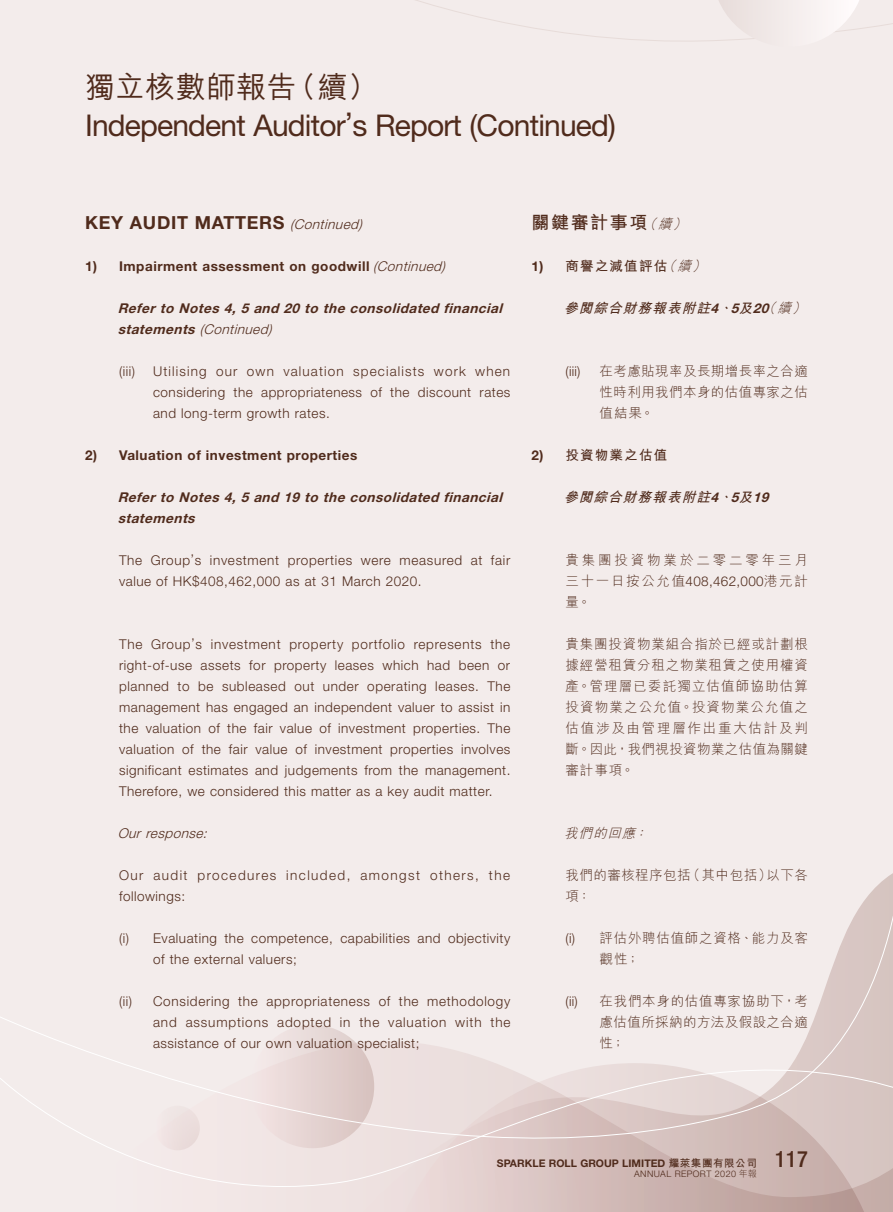
<style>
.page{position:relative;width:893px;height:1212px;background:#f3eceb}
.page>*{position:absolute;margin:0;border:0;box-sizing:border-box;transform-origin:0 0}
.t1{font:30px "Helvetica Neue LT Std";letter-spacing:-.025em;color:#502b1c}
.t2{font:500 30px "M Hei HK";letter-spacing:.01em;color:#502b1c}
.t3{font:500 condensed 22.5px "Helvetica Neue LT Std";color:#502b1c}
.Heading_1{font:700 18px "Helvetica Neue LT Std";letter-spacing:.04em;color:#502b1c}
.C_Heading_1{font:700 18px "M Hei HK";letter-spacing:.09em;color:#502b1c}
.Body_Text{font:300 13.5px/21px "Helvetica Neue LT Std";letter-spacing:.04em;color:#502b1c;text-align:justify}
.C_Body_Text{font:300 13.5px/21px "M Hei HK";letter-spacing:.055em;color:#502b1c;text-align:justify}
.Heading_3{font:italic 700 13.5px/21px "Helvetica Neue LT Std";color:#502b1c}
.Heading_2{font:700 13.5px "Helvetica Neue LT Std";letter-spacing:.04em;color:#502b1c}
.Body_Text-2{font:300 13.5px/21px "Helvetica Neue LT Std";letter-spacing:.105em;color:#502b1c}
.C_Heading_3{font:italic 700 13.5px "M Hei HK";color:#502b1c}
.C_Heading_2{font:700 13.5px "M Hei HK";letter-spacing:.09em;color:#502b1c}
.C_Body_Text-2{font:300 13.5px/21px "M Hei HK";letter-spacing:.035em;color:#502b1c}
.Body_Text-3{font:italic 300 13.5px "Helvetica Neue LT Std";color:#502b1c}
.C_Body_Text-3{font:300 13.5px "Helvetica Neue LT Std";color:#502b1c}
.C_Body_Text-4{font:italic 300 13.5px "M Hei HK";color:#502b1c}
.t4{font:700 10.5px "Helvetica Neue LT Std";letter-spacing:.005em;color:#502b1c}
.t5{font:300 9px "Helvetica Neue LT Std";letter-spacing:.045em;color:#502b1c}
.s1{font-weight:300;font-style:italic;font-size:13.5px}
.s2{font-weight:300;font-style:italic}
.s3{font-weight:300}
.s4{font-family:"Helvetica Neue LT Std"}
.s5{font-family:"M Hei HK"}
</style>
<div class="page">
<svg style="left:363px;top:1206px;width:530px;height:6px;background:#d1bab6"></svg>
<svg style="left:0;top:873px;width:893px;height:333px"></svg>
<svg style="left:416px;top:0;width:477px;height:42px"></svg>
<p class="t2" style="left:85px;top:66px;width:295px">獨立核數師報告（續）</p>
<p class="t1" style="left:85px;top:107px;width:532px">Independent Auditor’s Report (Continued)</p>
<p class="Heading_1" style="left:85px;top:211px;width:279px">KEY AUDIT MATTERS <span class="s1">(Continued)</span></p>
<p class="Heading_2" style="left:85px;top:258px;width:362px">1) Impairment assessment on goodwill <span class="s2">(Continued)</span></p>
<p class="Heading_3" style="left:118px;top:297px;width:390px">Refer to Notes 4, 5 and 20 to the consolidated financial statements <span class="s3">(Continued)</span></p>
<p class="Body_Text" style="left:119px;top:360px;width:18px">(iii)</p>
<p class="Body_Text" style="left:153px;top:360px;width:359px">Utilising our own valuation specialists work when considering the appropriateness of the discount rates and long-term growth rates.</p>
<p class="Heading_2" style="left:85px;top:447px;width:274px">2) Valuation of investment properties</p>
<p class="Heading_3" style="left:118px;top:486px;width:390px">Refer to Notes 4, 5 and 19 to the consolidated financial statements</p>
<p class="Body_Text" style="left:119px;top:549px;width:393px">The Group’s investment properties were measured at fair value of HK$408,462,000 as at 31 March 2020.</p>
<p class="Body_Text" style="left:119px;top:633px;width:393px">The Group’s investment property portfolio represents the right-of-use assets for property leases which had been or planned to be subleased out under operating leases. The management has engaged an independent valuer to assist in the valuation of the fair value of investment properties. The valuation of the fair value of investment properties involves significant estimates and judgements from the management.<br>Therefore, we considered this matter as a key audit matter.</p>
<p class="Body_Text-3" style="left:118px;top:825px;width:95px">Our response:</p>
<p class="Body_Text-2" style="left:119px;top:864px;width:392px">Our audit procedures included, amongst others, the followings:</p>
<p class="Body_Text" style="left:153px;top:927px;width:359px;text-indent:-34px">(i) Evaluating the competence, capabilities and objectivity of the external valuers;</p>
<p class="Body_Text" style="left:119px;top:990px;width:15px">(ii)</p>
<p class="Body_Text" style="left:153px;top:990px;width:359px">Considering the appropriateness of the methodology and assumptions adopted in the valuation with the assistance of our own valuation specialist;</p>
<p class="C_Heading_1" style="left:531px;top:209px;width:160px">關鍵審計事項<span class="s1">（續）</span></p>
<p class="C_Heading_2" style="left:531px;top:256px;width:179px"><span class="s4">1)</span> 商譽之減值評估<span class="s2">（續）</span></p>
<p class="C_Heading_3" style="left:564px;top:298px;width:246px">參閱綜合財務報表附註<span class="s4">4</span>、<span class="s4">5</span>及<span class="s4">20</span><span class="s3">（續）</span></p>
<p class="C_Body_Text-3" style="left:566px;top:363px;width:16px">(iii)</p>
<p class="C_Body_Text" style="left:600px;top:360px;width:210px">在考慮貼現率及長期增長率之合適性時利用我們本身的估值專家之估值結果。</p>
<p class="C_Heading_2" style="left:531px;top:445px;width:137px"><span class="s4">2)</span> 投資物業之估值</p>
<p class="C_Heading_3" style="left:564px;top:487px;width:210px">參閱綜合財務報表附註<span class="s4">4</span>、<span class="s4">5</span>及<span class="s4">19</span></p>
<p class="C_Body_Text" style="left:566px;top:549px;width:244px">貴集團投資物業於二零二零年三月三十一日按公允值<span class="s4">408,462,000</span>港元計量。</p>
<p class="C_Body_Text" style="left:566px;top:633px;width:244px">貴集團投資物業組合指於已經或計劃根據經營租賃分租之物業租賃之使用權資產。管理層已委託獨立估值師協助估算投資物業之公允值。投資物業公允值之估值涉及由管理層作出重大估計及判斷。因此，我們視投資物業之估值為關鍵審計事項。</p>
<p class="C_Body_Text-4" style="left:564px;top:826px;width:88px">我們的回應：</p>
<p class="C_Body_Text-2" style="left:566px;top:864px;width:244px">我們的審核程序包括（其中包括）以下各項：</p>
<p class="C_Body_Text" style="left:600px;top:927px;width:210px;text-indent:-34px"><span class="s4">(i)</span> 評估外聘估值師之資格、能力及客觀性；</p>
<p class="C_Body_Text-3" style="left:566px;top:993px;width:14px">(ii)</p>
<p class="C_Body_Text" style="left:600px;top:990px;width:210px">在我們本身的估值專家協助下，考慮估值所採納的方法及假設之合適性；</p>
<p class="t4" style="left:497px;top:1156px;width:262px">SPARKLE ROLL GROUP LIMITED <span class="s5">耀萊集團有限公司</span></p>
<p class="t5" style="left:634px;top:1168px;width:124px">ANNUAL REPORT 2020 <span class="s5">年報</span></p>
<h2 class="t3" style="left:775px;top:1145px;width:35px">117</h2>
</div>
